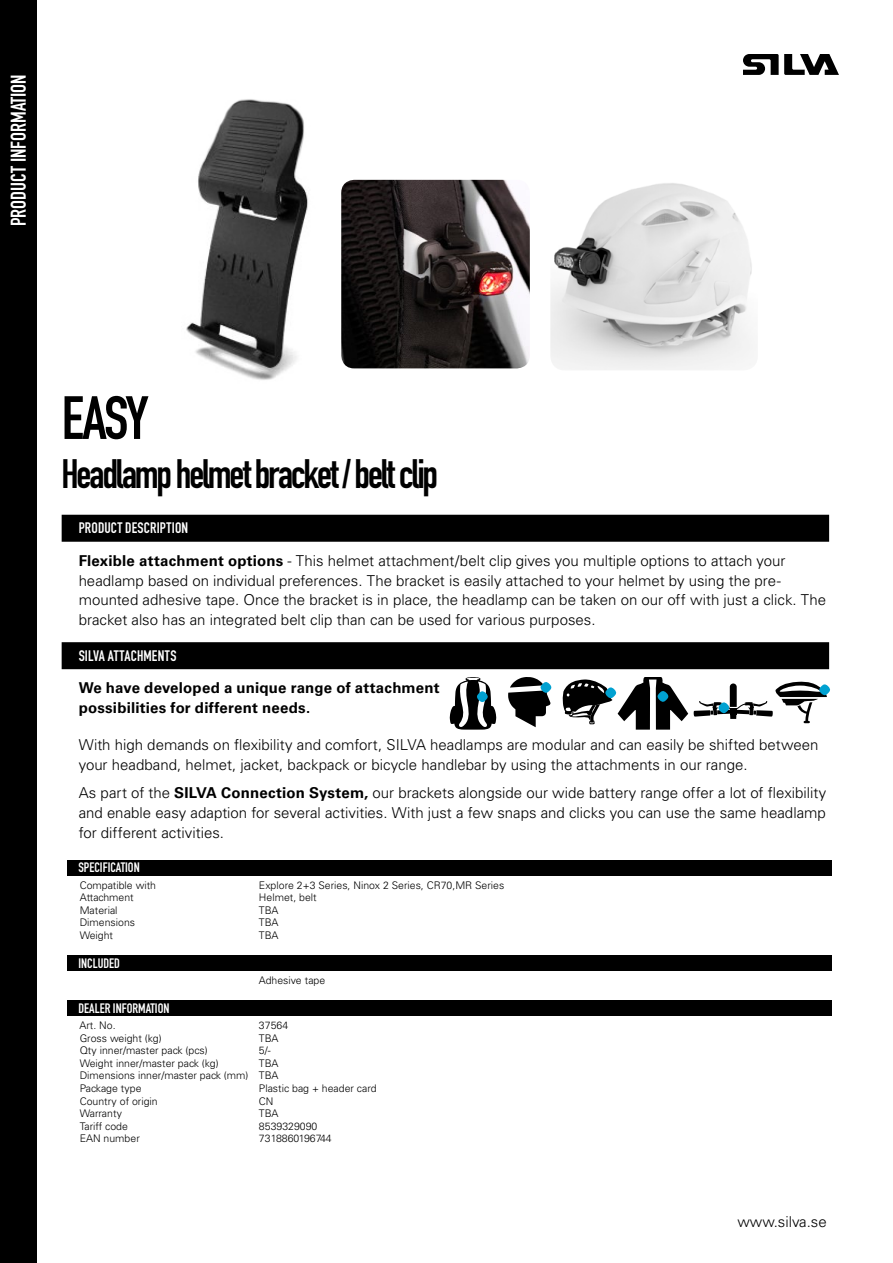
<style>
.page{position:relative;width:893px;height:1263px;background:#fff}
.page>*{position:absolute;margin:0;border:0;box-sizing:border-box;transform-origin:0 0}
.t1{font:60px "DIN Engschrift Std";color:#000}
.t2{font:40.5px "DIN Engschrift Std";letter-spacing:-.055em;color:#000}
.t3{font:21px "DIN Engschrift Std";color:#fff}
.t4{font:300 15px/19.8px "Univers";color:#000}
.t5{font:700 15px/19.8px "Univers";letter-spacing:.015em;color:#000}
.t6{font:15px "DIN Engschrift Std";letter-spacing:.01em;color:#fff}
.t7{font:13.5px "DIN Engschrift Std";color:#fff}
.t8{font:300 10.5px/12.6px "Univers";color:#000;text-align:justify}
.s1{font-weight:700}
</style>
<div class="page">
<img style="left:186px;top:99px;width:122px;height:281px">
<img style="left:341px;top:180px;width:189px;height:188px">
<svg style="left:743px;top:54px;width:96px;height:21px"></svg>
<div style="left:0;top:0;width:37px;height:1263px;background:#000"></div>
<div style="left:62px;top:515px;width:767px;height:27px;background:#000"></div>
<div style="left:62px;top:642px;width:767px;height:27px;background:#000"></div>
<div style="left:67px;top:860px;width:764px;height:15px;background:#000"></div>
<div style="left:67px;top:955px;width:764px;height:16px;background:#000"></div>
<div style="left:67px;top:1000px;width:764px;height:15px;background:#000"></div>
<svg style="left:694px;top:681px;width:136px;height:42px"></svg>
<svg style="left:450px;top:677px;width:46px;height:53px"></svg>
<svg style="left:563px;top:677px;width:125px;height:53px"></svg>
<svg style="left:508px;top:677px;width:44px;height:50px"></svg>
<img style="left:550px;top:183px;width:203px;height:187px">
<h3 class="t3" style="left:6px;top:226px;width:153px;rotate:-90deg">PRODUCT INFORMATION</h3>
<h1 class="t1" style="left:62px;top:383px;width:89px">EASY</h1>
<h2 class="t2" style="left:62px;top:450px;width:378px">Headlamp helmet bracket / belt clip</h2>
<p class="t6" style="left:79px;top:519px;width:111px">PRODUCT DESCRIPTION</p>
<p class="t4" style="left:79px;top:551px;width:749px"><span class="s1">Flexible attachment options</span> - This helmet attachment/belt clip gives you multiple options to attach your headlamp based on individual preferences. The bracket is easily attached to your helmet by using the pre&shy;mounted adhesive tape. Once the bracket is in place, the headlamp can be taken on our off with just a click. The bracket also has an integrated belt clip than can be used for various purposes.</p>
<p class="t6" style="left:79px;top:647px;width:99px">SILVA ATTACHMENTS</p>
<p class="t5" style="left:79px;top:678px;width:363px">We have developed a unique range of attachment possibilities for different needs.</p>
<p class="t4" style="left:79px;top:735px;width:741px">With high demands on flexibility and comfort, SILVA headlamps are modular and can easily be shifted between your headband, helmet, jacket, backpack or bicycle handlebar by using the attachments in our range.</p>
<p class="t4" style="left:79px;top:783px;width:749px;text-align:justify">As part of the <span class="s1">SILVA Connection System,</span> our brackets alongside our wide battery range offer a lot of flexibility and enable easy adaption for several activities. With just a few snaps and clicks you can use the same headlamp for different activities.</p>
<p class="t7" style="left:78px;top:860px;width:63px">SPECIFICATION</p>
<p class="t8" style="left:80px;top:879px;width:78px">Compatible with</p>
<p class="t8" style="left:259px;top:879px;width:247px">Explore 2+3 Series, Ninox 2 Series, CR70,MR Series</p>
<p class="t8" style="left:80px;top:891px;width:56px">Attachment</p>
<p class="t8" style="left:259px;top:891px;width:59px">Helmet, belt</p>
<p class="t8" style="left:80px;top:904px;width:39px">Material</p>
<p class="t8" style="left:259px;top:904px;width:21px">TBA</p>
<p class="t8" style="left:80px;top:916px;width:57px">Dimensions</p>
<p class="t8" style="left:259px;top:916px;width:21px">TBA</p>
<p class="t8" style="left:80px;top:929px;width:35px">Weight</p>
<p class="t8" style="left:259px;top:929px;width:21px">TBA</p>
<p class="t7" style="left:78px;top:955px;width:43px">INCLUDED</p>
<p class="t8" style="left:259px;top:974px;width:68px">Adhesive tape</p>
<p class="t7" style="left:78px;top:1000px;width:92px">DEALER INFORMATION</p>
<p class="t8" style="left:79px;top:1019px;width:38px">Art. No.</p>
<p class="t8" style="left:259px;top:1019px;width:31px">37564</p>
<p class="t8" style="left:80px;top:1031px;width:83px">Gross weight (kg)</p>
<p class="t8" style="left:259px;top:1031px;width:21px">TBA</p>
<p class="t8" style="left:80px;top:1044px;width:130px">Qty inner/master pack (pcs)</p>
<p class="t8" style="left:259px;top:1044px;width:13px">5/-</p>
<p class="t8" style="left:80px;top:1057px;width:140px">Weight inner/master pack (kg)</p>
<p class="t8" style="left:80px;top:1057px;width:200px;text-indent:179px">TBA Dimensions inner/master pack (mm) TBA Package type</p>
<p class="t8" style="left:259px;top:1082px;width:119px">Plastic bag + header card</p>
<p class="t8" style="left:80px;top:1094px;width:80px">Country of origin</p>
<p class="t8" style="left:259px;top:1094px;width:16px">CN</p>
<p class="t8" style="left:80px;top:1107px;width:44px">Warranty</p>
<p class="t8" style="left:259px;top:1107px;width:21px">TBA</p>
<p class="t8" style="left:80px;top:1120px;width:50px">Tariff code</p>
<p class="t8" style="left:259px;top:1120px;width:60px">8539329090</p>
<p class="t8" style="left:80px;top:1132px;width:62px">EAN number</p>
<p class="t8" style="left:259px;top:1132px;width:74px">7318860196744</p>
<p class="t4" style="left:737px;top:1212px;width:91px">www.silva.se</p>
</div>
